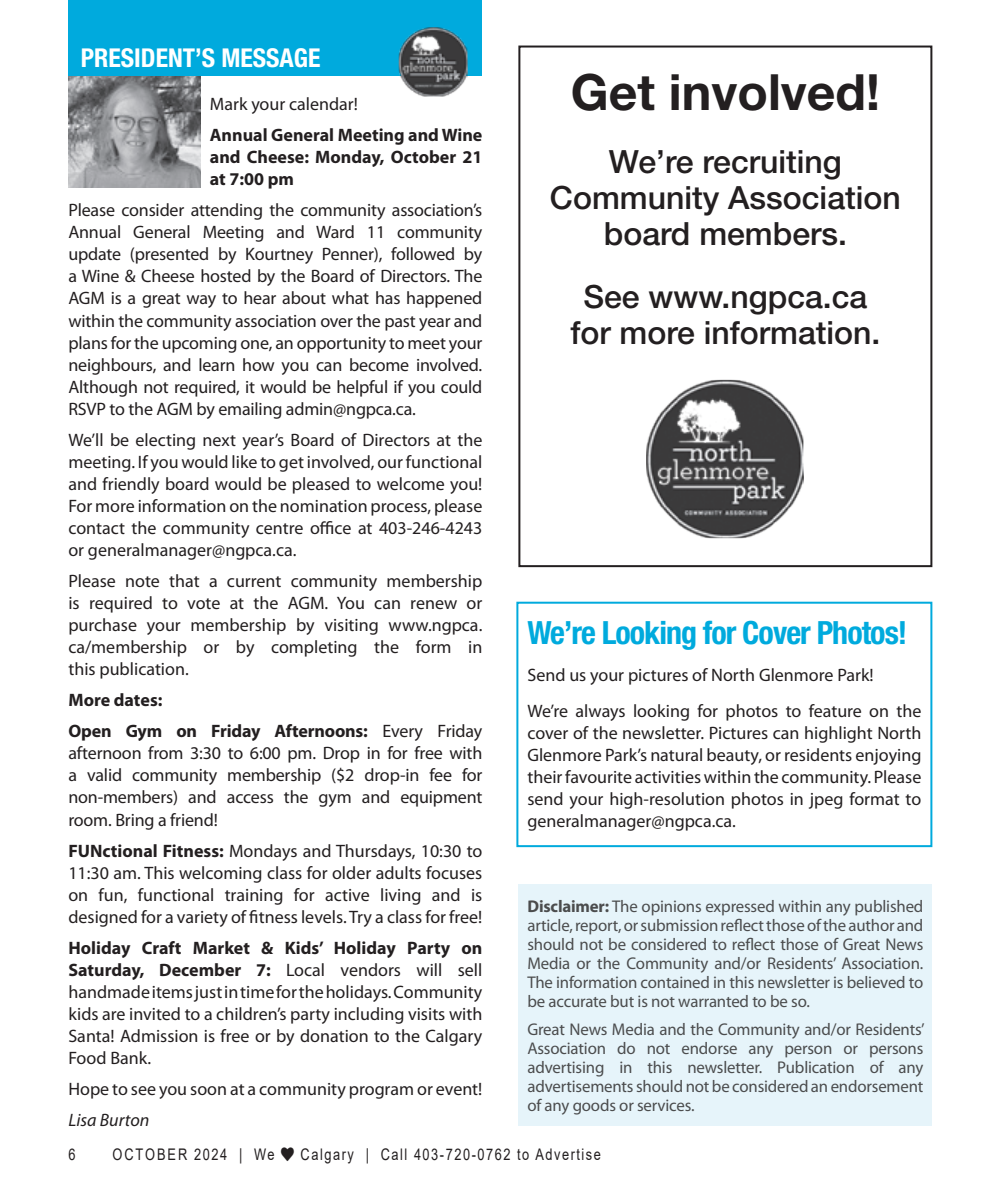
<style>
.page{position:relative;width:990px;height:1188px;background:#fff}
.page>*{position:absolute;margin:0;border:0;box-sizing:border-box;transform-origin:0 0}
.In_Around_title{font:700 50px "Helvetica Neue LT Std";color:#231f20}
.In_Around_title-2{font:500 32px/36px "Helvetica Neue LT Std";color:#231f20;text-align:center}
.In_Around_title-3{font:700 condensed 32px "Helvetica Neue LT Std";letter-spacing:-.03em;color:#0ad}
.t1{font:700 condensed 26px "Helvetica Neue LT Std";color:#fff}
.Body_text{font:18px/22px "Myriad Pro";color:#231f20;text-align:justify}
.Body_text-2{font:700 18px/22px "Myriad Pro";color:#231f20;text-align:justify}
.Body_text-3{font:italic 18px "Myriad Pro";color:#231f20}
.Body_text-4{font:17px/19px "Myriad Pro";letter-spacing:-.01em;color:#4b4c4d;text-align:justify}
.t2{font:16px "Arial";letter-spacing:.12em;color:#231f20;scale:.8 1}
.t3{font:16px "Arial";letter-spacing:.145em;color:#231f20;scale:.8 1}
.s1{font-weight:700}
</style>
<div class="page">
<img style="left:68px;top:76px;width:133px;height:112px">
<div style="left:68px;top:0;width:414px;height:76px;background:#0ad"></div>
<img style="left:399px;top:27px;width:69px;height:70px">
<div style="left:518px;top:884px;width:414px;height:242px;background:#e6f4fa"></div>
<div style="left:518px;top:46px;width:414px;height:521px;border:2px solid #231f20"></div>
<img style="left:646px;top:380px;width:158px;height:158px">
<div style="left:516px;top:602px;width:416px;height:245px;border:2px solid #0ad"></div>
<p class="t1" style="left:81px;top:42px;width:241px">PRESIDENT’S MESSAGE</p>
<p class="Body_text" style="left:210px;top:93px;width:150px">Mark your calendar!</p>
<p class="Body_text-2" style="left:210px;top:123px;width:274px">Annual General Meeting and Wine and Cheese: Monday, October 21 at 7:00 pm</p>
<p class="Body_text" style="left:68px;top:199px;width:416px">Please consider attending the community association’s Annual General Meeting and Ward 11 community update (presented by Kourtney Penner), followed by a Wine &amp; Cheese hosted by the Board of Directors. The AGM is a great way to hear about what has happened within the community association over the past year and plans for the upcoming one, an opportunity to meet your neighbours, and learn how you can become involved.<br>Although not required, it would be helpful if you could RSVP to the AGM by emailing admin@ngpca.ca.</p>
<p class="Body_text" style="left:68px;top:428px;width:416px">We’ll be electing next year’s Board of Directors at the meeting. If you would like to get involved, our functional and friendly board would be pleased to welcome you!<br>For more information on the nomination process, please contact the community centre office at 403-246-4243 or generalmanager@ngpca.ca.</p>
<p class="Body_text" style="left:68px;top:570px;width:416px">Please note that a current community membership is required to vote at the AGM. You can renew or purchase your membership by visiting www.ngpca. ca/membership or by completing the form in this publication.</p>
<p class="Body_text-2" style="left:68px;top:689px;width:96px">More dates:</p>
<p class="Body_text" style="left:68px;top:720px;width:416px"><span class="s1">Open Gym on Friday Afternoons:</span> Every Friday afternoon from 3:30 to 6:00 pm. Drop in for free with a valid community membership ($2 drop-in fee for non-members) and access the gym and equipment room. Bring a friend!</p>
<p class="Body_text" style="left:68px;top:839px;width:416px"><span class="s1">FUNctional Fitness:</span> Mondays and Thursdays, 10:30 to 11:30 am. This welcoming class for older adults focuses on fun, functional training for active living and is designed for a variety of fitness levels. Try a class for free!</p>
<p class="Body_text" style="left:68px;top:936px;width:416px"><span class="s1">Holiday Craft Market &amp; Kids’ Holiday Party on Saturday, December 7:</span> Local vendors will sell handmade items just in time for the holidays. Community kids are invited to a children’s party including visits with Santa! Admission is free or by donation to the Calgary Food Bank.</p>
<p class="Body_text" style="left:68px;top:1078px;width:416px">Hope to see you soon at a community program or event!</p>
<p class="Body_text-3" style="left:68px;top:1109px;width:83px">Lisa Burton</p>
<p class="In_Around_title" style="left:571px;top:61px;width:311px">Get involved!</p>
<p class="In_Around_title-2" style="left:550px;top:144px;width:352px">We’re recruiting<br>Community Association board members.</p>
<p class="In_Around_title-2" style="left:570px;top:279px;width:312px">See www.ngpca.ca for more information.</p>
<p class="In_Around_title-3" style="left:527px;top:614px;width:381px">We’re Looking for Cover Photos!</p>
<p class="Body_text" style="left:527px;top:664px;width:348px">Send us your pictures of North Glenmore Park!</p>
<p class="Body_text" style="left:527px;top:700px;width:396px">We’re always looking for photos to feature on the cover of the newsletter. Pictures can highlight North Glenmore Park’s natural beauty, or residents enjoying their favourite activities within the community. Please send your high-resolution photos in jpeg format to generalmanager@ngpca.ca.</p>
<p class="Body_text-4" style="left:527px;top:897px;width:398px"><span class="s1">Disclaimer:</span> The opinions expressed within any published article, report, or submission reflect those of the author and should not be considered to reflect those of Great News Media or the Community and/or Residents’ Association.<br>The information contained in this newsletter is believed to be accurate but is not warranted to be so.</p>
<p class="Body_text-4" style="left:527px;top:1020px;width:399px">Great News Media and the Community and/or Residents’ Association do not endorse any person or persons advertising in this newsletter. Publication of any advertisements should not be considered an endorsement of any goods or services.</p>
<p class="t2" style="left:68px;top:1143px;width:10px">6</p>
<p class="t3" style="left:112px;top:1143px;width:204px">OCTOBER 2024 | We</p>
<p class="t2" style="left:301px;top:1143px;width:377px">Calgary | Call 403-720-0762 to Advertise</p>
</div>
